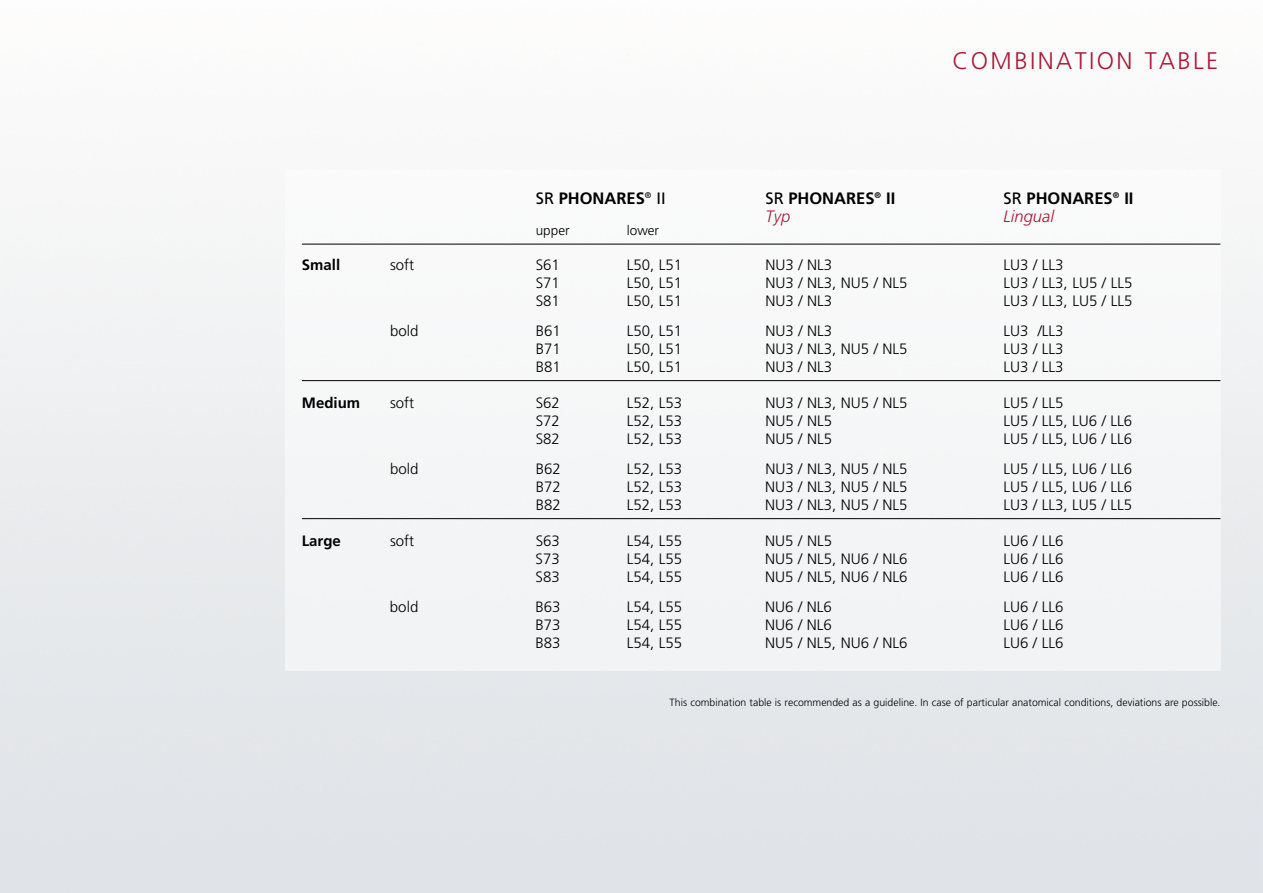
<style>
.page{position:relative;width:1263px;height:893px;background:#fff}
.page>*{position:absolute;margin:0;border:0;box-sizing:border-box;transform-origin:0 0}
.t1{font:300 24px "Frutiger";letter-spacing:.1em;color:#a81a36}
.t2{font:700 16.5px "Frutiger";color:#000}
.t3{font:italic 300 16.5px "Frutiger";color:#a81a36}
.t4{font:300 15px "Frutiger";color:#000}
.t5{font:700 15px "Frutiger";color:#000}
.t6{font:300 13.5px "Frutiger";color:#000}
.t7{font:300 10.5px "Frutiger";color:#000}
.s1{font-weight:400}
</style>
<div class="page">
<div style="left:285px;top:170px;width:935px;height:501px;background:#f5f6f7"></div>
<hr style="left:302px;top:244px;width:918px;height:1px;background:#000">
<hr style="left:302px;top:380px;width:918px;height:1px;background:#000">
<hr style="left:302px;top:518px;width:918px;height:1px;background:#000">
<h1 class="t1" style="left:952px;top:47px;width:267px">COMBINATION TABLE</h1>
<p class="t2" style="left:536px;top:188px;width:125px"><span class="s1">SR</span> PHONARES<sup>®</sup> <span class="s1">II</span></p>
<p class="t2" style="left:765px;top:188px;width:131px"><span class="s1">SR</span> PHONARES<sup>®</sup> II</p>
<p class="t2" style="left:1003px;top:188px;width:131px"><span class="s1">SR</span> PHONARES<sup>®</sup> II</p>
<p class="t3" style="left:765px;top:207px;width:26px">Typ</p>
<p class="t3" style="left:1003px;top:207px;width:52px">Lingual</p>
<p class="t6" style="left:536px;top:223px;width:35px">upper</p>
<p class="t6" style="left:627px;top:223px;width:34px">lower</p>
<p class="t5" style="left:302px;top:256px;width:40px">SMALL</p>
<p class="t4" style="left:390px;top:256px;width:26px">soft</p>
<p class="t4" style="left:536px;top:256px;width:26px">S61</p>
<p class="t4" style="left:627px;top:256px;width:57px">L50, L51</p>
<p class="t4" style="left:765px;top:256px;width:68px">NU3 / NL3</p>
<p class="t4" style="left:1003px;top:256px;width:62px">LU3 / LL3</p>
<p class="t4" style="left:536px;top:274px;width:26px">S71</p>
<p class="t4" style="left:627px;top:274px;width:57px">L50, L51</p>
<p class="t4" style="left:765px;top:274px;width:144px">NU3 / NL3, NU5 / NL5</p>
<p class="t4" style="left:1003px;top:274px;width:130px">LU3 / LL3, LU5 / LL5</p>
<p class="t4" style="left:536px;top:292px;width:26px">S81</p>
<p class="t4" style="left:627px;top:292px;width:57px">L50, L51</p>
<p class="t4" style="left:765px;top:292px;width:68px">NU3 / NL3</p>
<p class="t4" style="left:1003px;top:292px;width:130px">LU3 / LL3, LU5 / LL5</p>
<p class="t4" style="left:390px;top:322px;width:30px">bold</p>
<p class="t4" style="left:536px;top:322px;width:27px">B61</p>
<p class="t4" style="left:627px;top:322px;width:57px">L50, L51</p>
<p class="t4" style="left:765px;top:322px;width:68px">NU3 / NL3</p>
<p class="t4" style="left:1003px;top:322px;width:62px">LU3 /LL3</p>
<p class="t4" style="left:536px;top:340px;width:27px">B71</p>
<p class="t4" style="left:627px;top:340px;width:57px">L50, L51</p>
<p class="t4" style="left:765px;top:340px;width:144px">NU3 / NL3, NU5 / NL5</p>
<p class="t4" style="left:1003px;top:340px;width:62px">LU3 / LL3</p>
<p class="t4" style="left:536px;top:358px;width:27px">B81</p>
<p class="t4" style="left:627px;top:358px;width:57px">L50, L51</p>
<p class="t4" style="left:765px;top:358px;width:68px">NU3 / NL3</p>
<p class="t4" style="left:1003px;top:358px;width:62px">LU3 / LL3</p>
<p class="t5" style="left:302px;top:394px;width:60px">MEDIUM</p>
<p class="t4" style="left:390px;top:394px;width:26px">soft</p>
<p class="t4" style="left:536px;top:394px;width:26px">S62</p>
<p class="t4" style="left:627px;top:394px;width:57px">L52, L53</p>
<p class="t4" style="left:765px;top:394px;width:144px">NU3 / NL3, NU5 / NL5</p>
<p class="t4" style="left:1003px;top:394px;width:62px">LU5 / LL5</p>
<p class="t4" style="left:536px;top:412px;width:26px">S72</p>
<p class="t4" style="left:627px;top:412px;width:57px">L52, L53</p>
<p class="t4" style="left:765px;top:412px;width:68px">NU5 / NL5</p>
<p class="t4" style="left:1003px;top:412px;width:130px">LU5 / LL5, LU6 / LL6</p>
<p class="t4" style="left:536px;top:430px;width:26px">S82</p>
<p class="t4" style="left:627px;top:430px;width:57px">L52, L53</p>
<p class="t4" style="left:765px;top:430px;width:68px">NU5 / NL5</p>
<p class="t4" style="left:1003px;top:430px;width:130px">LU5 / LL5, LU6 / LL6</p>
<p class="t4" style="left:390px;top:460px;width:30px">bold</p>
<p class="t4" style="left:536px;top:460px;width:27px">B62</p>
<p class="t4" style="left:627px;top:460px;width:57px">L52, L53</p>
<p class="t4" style="left:765px;top:460px;width:144px">NU3 / NL3, NU5 / NL5</p>
<p class="t4" style="left:1003px;top:460px;width:130px">LU5 / LL5, LU6 / LL6</p>
<p class="t4" style="left:536px;top:478px;width:27px">B72</p>
<p class="t4" style="left:627px;top:478px;width:57px">L52, L53</p>
<p class="t4" style="left:765px;top:478px;width:144px">NU3 / NL3, NU5 / NL5</p>
<p class="t4" style="left:1003px;top:478px;width:130px">LU5 / LL5, LU6 / LL6</p>
<p class="t4" style="left:536px;top:496px;width:27px">B82</p>
<p class="t4" style="left:627px;top:496px;width:57px">L52, L53</p>
<p class="t4" style="left:765px;top:496px;width:144px">NU3 / NL3, NU5 / NL5</p>
<p class="t4" style="left:1003px;top:496px;width:130px">LU3 / LL3, LU5 / LL5</p>
<p class="t5" style="left:302px;top:532px;width:41px">LARGE</p>
<p class="t4" style="left:390px;top:532px;width:26px">soft</p>
<p class="t4" style="left:536px;top:532px;width:26px">S63</p>
<p class="t4" style="left:627px;top:532px;width:57px">L54, L55</p>
<p class="t4" style="left:765px;top:532px;width:68px">NU5 / NL5</p>
<p class="t4" style="left:1003px;top:532px;width:62px">LU6 / LL6</p>
<p class="t4" style="left:536px;top:550px;width:26px">S73</p>
<p class="t4" style="left:627px;top:550px;width:57px">L54, L55</p>
<p class="t4" style="left:765px;top:550px;width:144px">NU5 / NL5, NU6 / NL6</p>
<p class="t4" style="left:1003px;top:550px;width:62px">LU6 / LL6</p>
<p class="t4" style="left:536px;top:568px;width:26px">S83</p>
<p class="t4" style="left:627px;top:568px;width:57px">L54, L55</p>
<p class="t4" style="left:765px;top:568px;width:144px">NU5 / NL5, NU6 / NL6</p>
<p class="t4" style="left:1003px;top:568px;width:62px">LU6 / LL6</p>
<p class="t4" style="left:390px;top:598px;width:30px">bold</p>
<p class="t4" style="left:536px;top:598px;width:27px">B63</p>
<p class="t4" style="left:627px;top:598px;width:57px">L54, L55</p>
<p class="t4" style="left:765px;top:598px;width:68px">NU6 / NL6</p>
<p class="t4" style="left:1003px;top:598px;width:62px">LU6 / LL6</p>
<p class="t4" style="left:536px;top:616px;width:27px">B73</p>
<p class="t4" style="left:627px;top:616px;width:57px">L54, L55</p>
<p class="t4" style="left:765px;top:616px;width:68px">NU6 / NL6</p>
<p class="t4" style="left:1003px;top:616px;width:62px">LU6 / LL6</p>
<p class="t4" style="left:536px;top:634px;width:27px">B83</p>
<p class="t4" style="left:627px;top:634px;width:57px">L54, L55</p>
<p class="t4" style="left:765px;top:634px;width:144px">NU5 / NL5, NU6 / NL6</p>
<p class="t4" style="left:1003px;top:634px;width:62px">LU6 / LL6</p>
<p class="t7" style="left:670px;top:697px;width:552px">This combination table is recommended as a guideline. In case of particular anatomical conditions, deviations are possible.</p>
</div>
